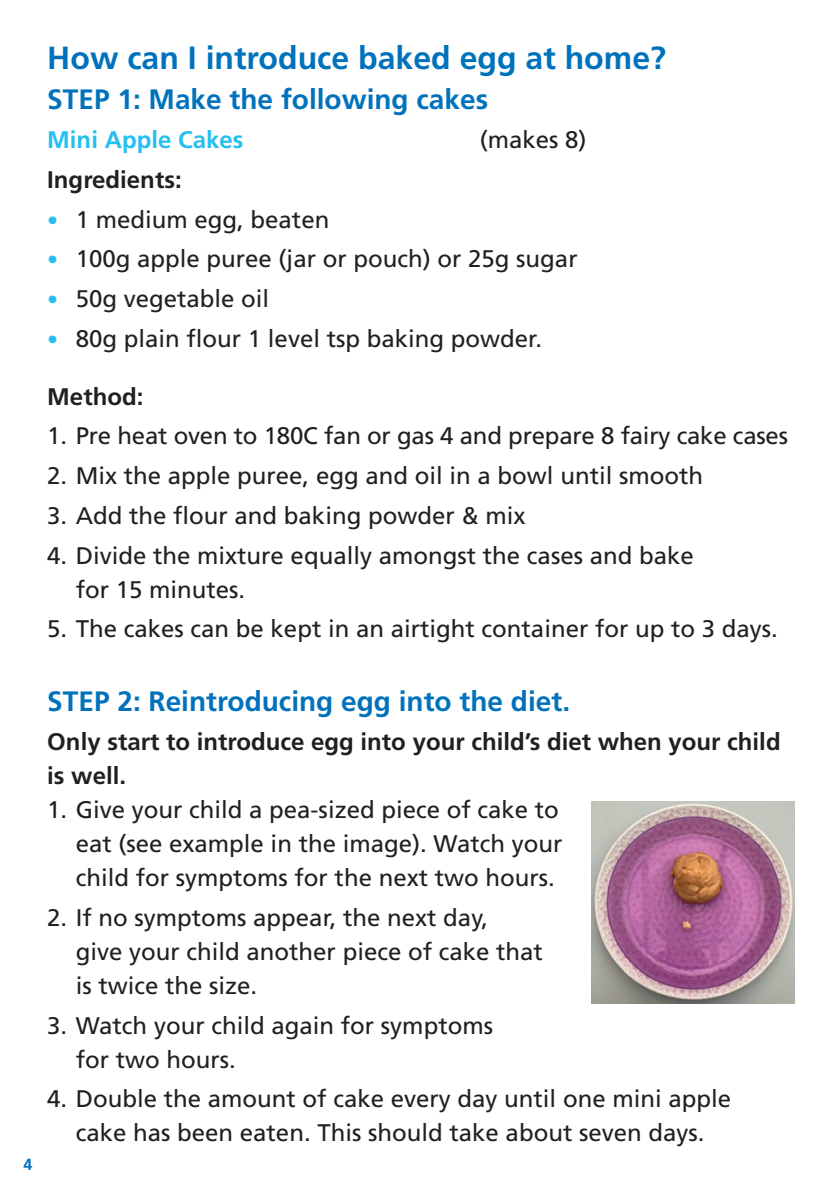
<style>
.page{position:relative;width:840px;height:1191px;background:#fff}
.page>*{position:absolute;margin:0;border:0;box-sizing:border-box;transform-origin:0 0}
.Large_title{font:700 32px "Frutiger LT Std";color:#0072bc}
.Large_title-2{font:700 28px "Frutiger LT Std";color:#0072bc}
.Telephone_number{font:24px/34px "Frutiger LT Std";color:#231f20}
.t1{font:24px/34px "Frutiger";color:#231f20;text-align:center}
.Telephone_number-2{font:700 24px/34px "Frutiger LT Std";color:#231f20}
.Telephone_number-3{font:700 24px "Frutiger LT Std";color:#26bff0}
.t2{font:700 16px "Frutiger";color:#0072bc}
.s1{font-family:"Frutiger";font-size:22px;color:#26bff0}
.s2{font-family:"Frutiger LT Std"}
</style>
<div class="page">
<img style="left:591px;top:801px;width:203px;height:202px">
<p class="Large_title" style="left:47px;top:39px;width:620px">How can I introduce baked egg at home?</p>
<p class="Large_title-2" style="left:47px;top:82px;width:442px">STEP 1: Make the following cakes</p>
<p class="Telephone_number-3" style="left:47px;top:126px;width:198px">Mini Apple Cakes</p>
<p class="Telephone_number" style="left:479px;top:123px;width:108px">(makes 8)</p>
<p class="Telephone_number-2" style="left:47px;top:163px;width:136px">Ingredients:</p>
<p class="Telephone_number" style="left:47px;top:202px;width:283px"><span class="s1">•</span> 1 medium egg, beaten</p>
<p class="Telephone_number" style="left:47px;top:242px;width:531px"><span class="s1">•</span> 100g apple puree (jar or pouch) or 25g sugar</p>
<p class="Telephone_number" style="left:47px;top:282px;width:223px"><span class="s1">•</span> 50g vegetable oil</p>
<p class="Telephone_number" style="left:47px;top:321px;width:496px"><span class="s1">•</span> 80g plain flour 1 level tsp baking powder.</p>
<p class="Telephone_number-2" style="left:47px;top:379px;width:97px">Method:</p>
<p class="Telephone_number" style="left:47px;top:419px;width:741px">1. Pre heat oven to 180C fan or gas 4 and prepare 8 fairy cake cases</p>
<p class="Telephone_number" style="left:47px;top:459px;width:657px">2. Mix the apple puree, egg and oil in a bowl until smooth</p>
<p class="Telephone_number" style="left:47px;top:498px;width:479px">3. Add the flour and baking powder &amp; mix</p>
<p class="Telephone_number" style="left:76px;top:538px;width:619px;text-indent:-28px">4. Divide the mixture equally amongst the cases and bake for 15 minutes.</p>
<p class="Telephone_number" style="left:47px;top:612px;width:731px">5. The cakes can be kept in an airtight container for up to 3 days.</p>
<p class="t2" style="left:24px;top:1154px;width:10px">4</p>
<p class="Large_title-2" style="left:47px;top:684px;width:524px">STEP 2: Reintroducing egg into the diet.</p>
<p class="Telephone_number-2" style="left:47px;top:725px;width:734px">Only start to introduce egg into your child’s diet when your child is well.</p>
<p class="Telephone_number" style="left:76px;top:793px;width:488px;text-indent:-28px">1. Give your child a pea-sized piece of cake to eat (see example in the image). Watch your child for symptoms for the next two hours.</p>
<p class="Telephone_number" style="left:76px;top:900px;width:468px;text-indent:-28px">2. If no symptoms appear, the next day,<br>give your child another piece of cake that is twice the size.</p>
<p class="Telephone_number" style="left:76px;top:1008px;width:418px;text-indent:-28px">3. Watch your child again for symptoms for two hours.</p>
<p class="t1" style="left:47px;top:1081px;width:685px"><span class="s2">4. Double the amount of cake every day until one mini</span> apple cake has been eaten. This should take about seven days.</p>
</div>
